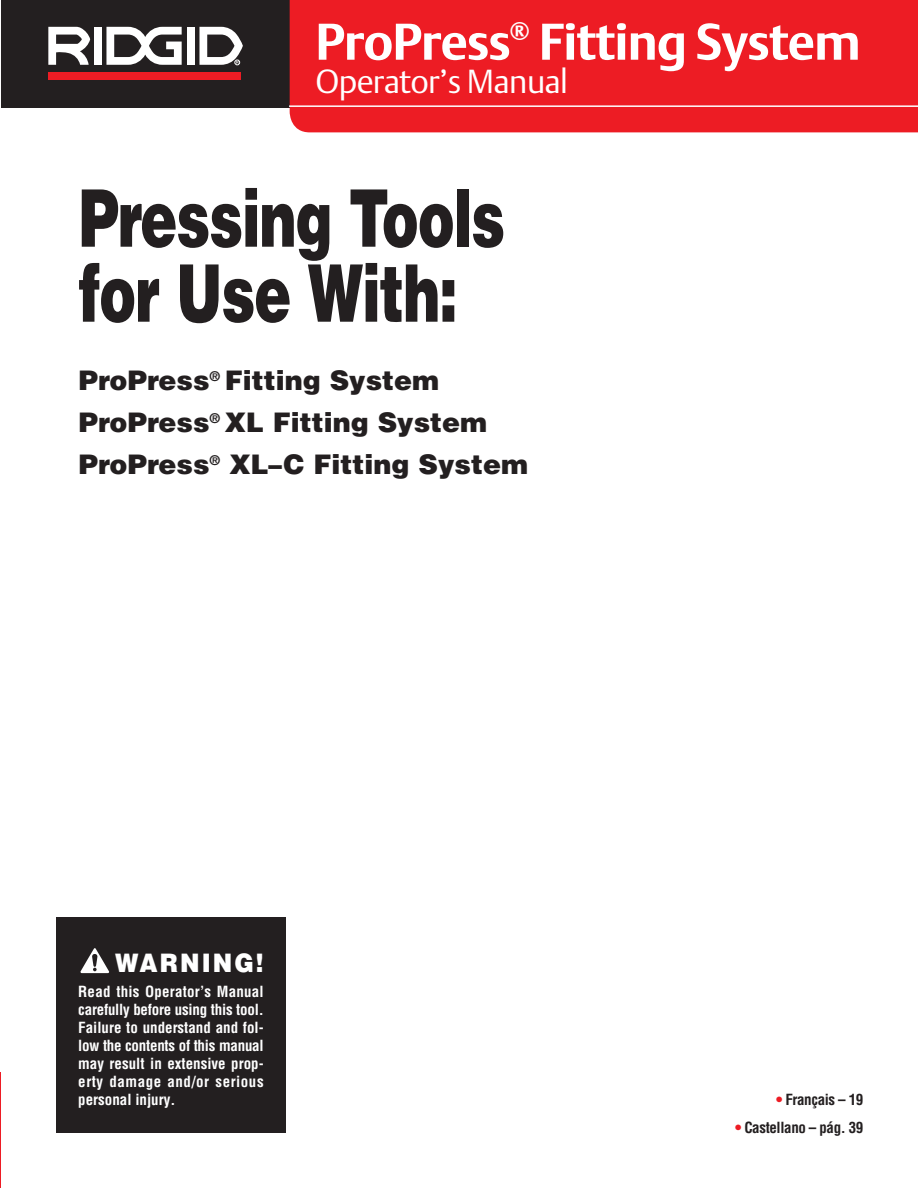
<style>
.page{position:relative;width:918px;height:1188px;background:#fff}
.page>*{position:absolute;margin:0;border:0;box-sizing:border-box;transform-origin:0 0}
.t1{font:900 79.5px/75px "Helvetica";letter-spacing:-.02em;color:#231f20;scale:.7 1}
.t2{font:700 51px "DTL Argo T";letter-spacing:-.02em;color:#fff}
.t3{font:33px "DTL Argo T Light";letter-spacing:-.02em;color:#fff}
.t4{font:900 27px/42px "Helvetica";color:#231f20}
.t5{font:900 25.5px "Helvetica";letter-spacing:.085em;color:#fff;scale:.92 1}
.t6{font:700 condensed 15px/18px "Helvetica";color:#fff;text-align:justify}
.t7{font:700 condensed 15px "Helvetica";letter-spacing:-.025em;color:#231f20}
.s1{color:#ed1c24}
</style>
<div class="page">
<div style="left:56px;top:917px;width:230px;height:215px;background:#231f20"></div>
<svg style="left:81px;top:971px;width:29px;height:3px"></svg>
<svg style="left:80px;top:948px;width:29px;height:25px"></svg>
<div style="left:1px;top:0;width:297px;height:107px;background:#231f20"></div>
<div style="left:48px;top:73px;width:193px;height:7px;background:#ed1c24"></div>
<div style="left:94px;top:27px;width:7px;height:38px;background:#fff"></div>
<div style="left:187px;top:27px;width:7px;height:38px;background:#fff"></div>
<svg style="left:48px;top:27px;width:42px;height:38px"></svg>
<svg style="left:106px;top:27px;width:76px;height:38px"></svg>
<svg style="left:199px;top:27px;width:44px;height:38px"></svg>
<div style="left:290px;top:0;width:628px;height:132px;background:#ed1c24"></div>
<hr style="left:289px;top:105px;width:629px;height:2px;background:#fff">
<hr style="left:0;top:1073px;width:1px;height:115px;background:#ed1c24">
<h2 class="t2" style="left:315px;top:20px;width:547px">ProPress<sup>®</sup> Fitting System</h2>
<h3 class="t3" style="left:315px;top:67px;width:254px">Operator’s Manual</h3>
<h1 class="t1" style="left:79px;top:188px;width:611px">Pressing Tools for Use With:</h1>
<h3 class="t4" style="left:79px;top:362px;width:451px">ProPress<sup>®</sup> Fitting System<br>ProPress<sup>®</sup> XL Fitting System<br>ProPress<sup>®</sup> XL–C Fitting System</h3>
<h3 class="t5" style="left:115px;top:954px;width:163px">WARNING!</h3>
<p class="t6" style="left:78px;top:984px;width:187px">Read this Operator’s Manual carefully before using this tool.<br>Failure to understand and fol&shy;low the contents of this manual may result in extensive prop&shy;erty damage and/or serious personal injury.</p>
<p class="t7" style="left:776px;top:1093px;width:89px"><span class="s1">•</span> Français – 19</p>
<p class="t7" style="left:735px;top:1122px;width:130px"><span class="s1">•</span> Castellano – pág. 39</p>
</div>
